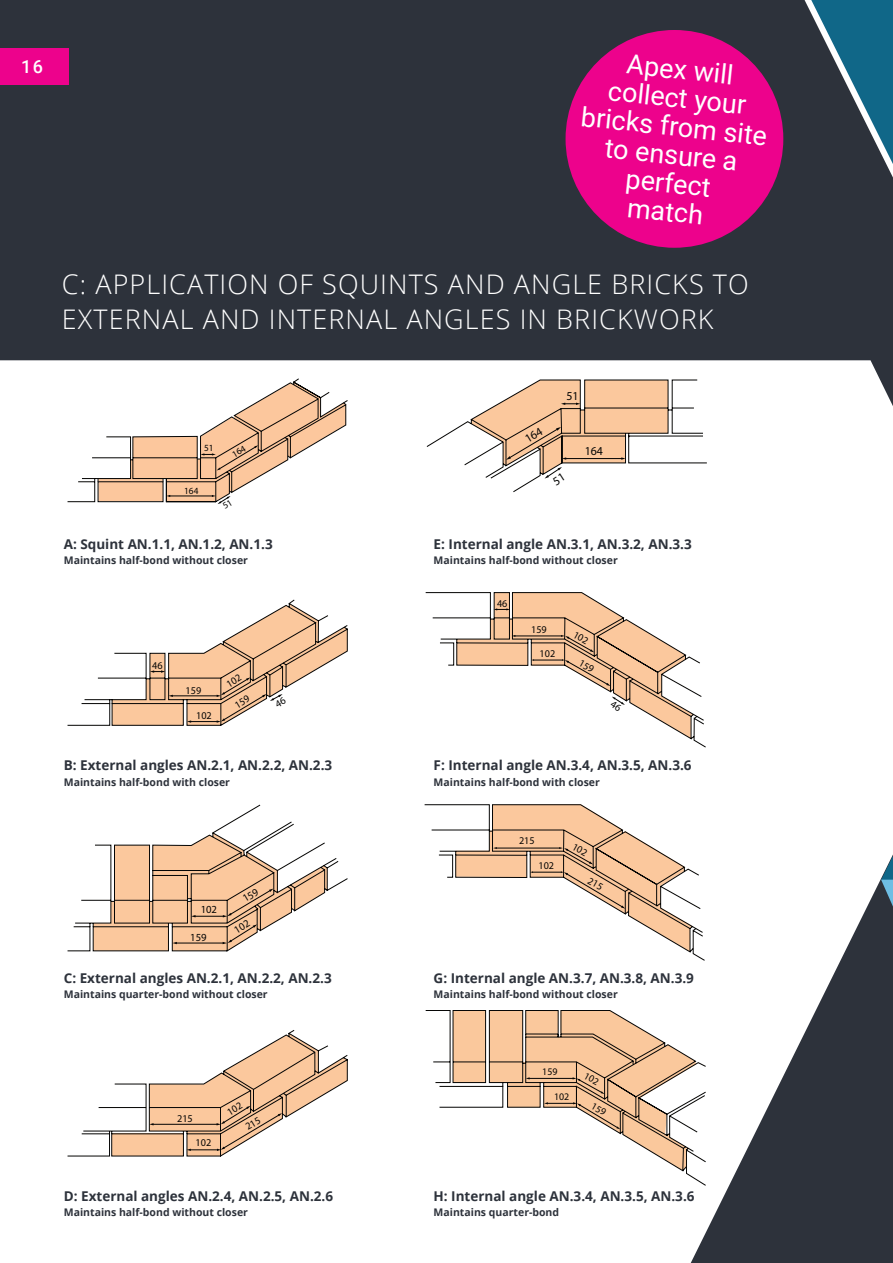
<style>
.page{position:relative;width:893px;height:1263px;background:#2d323b}
.page>*{position:absolute;margin:0;border:0;box-sizing:border-box;transform-origin:0 0}
.t1{font:300 27px/34.5px "Open Sans";letter-spacing:.04em;color:#fff}
.t2{font:27px/28.5px "Roboto";color:#fff;text-align:center}
.t3{font:500 18px "Roboto";color:#fff}
.t4{font:700 13.5px "Open Sans";color:#2d323b}
.t5{font:12.15px "Myriad Pro";color:#050504}
.t6{font:10.8px "Myriad Pro";color:#050504}
.t7{font:700 10.5px "Open Sans";color:#2d323b}
.t8{font:10.35px/22px "Myriad Pro";color:#050504;text-align:center}
.t9{font:10.05px "Myriad Pro";color:#050504}
.t10{font:9.45px "Myriad Pro";color:#050504}
</style>
<div class="page">
<div style="left:0;top:360px;width:793px;height:903px;background:#fff"></div>
<div style="left:0;top:49px;width:68px;height:36px;background:#ed028c"></div>
<svg style="left:68px;top:1030px;width:280px;height:127px;background:#efddcd"></svg>
<svg style="left:426px;top:1010px;width:280px;height:176px;background:#f5ebe3"></svg>
<svg style="left:793px;top:0;width:100px;height:1056px"></svg>
<div style="left:566px;top:30px;width:217px;height:218px;background:#ed028c;border-radius:50%"></div>
<svg style="left:68px;top:378px;width:280px;height:131px;background:#efddce"></svg>
<svg style="left:68px;top:600px;width:280px;height:126px;background:#eedccc"></svg>
<svg style="left:68px;top:805px;width:280px;height:146px;background:#f0dbca"></svg>
<svg style="left:427px;top:380px;width:280px;height:112px;background:#efdccc"></svg>
<svg style="left:426px;top:592px;width:280px;height:155px;background:#f0e0d3"></svg>
<svg style="left:425px;top:804px;width:280px;height:157px;background:#f1e1d3"></svg>
<svg style="left:508px;top:1010px;width:188px;height:161px;background:#e9d0b9"></svg>
<p class="t3" style="left:21px;top:54px;width:23px">16</p>
<p class="t2" style="left:628px;top:48px;width:109px;rotate:6deg">Apex will</p>
<p class="t2" style="left:610px;top:75px;width:140px;rotate:6deg">collect your</p>
<p class="t2" style="left:583px;top:101px;width:188px;rotate:6deg">bricks from site to ensure a</p>
<p class="t2" style="left:627px;top:163px;width:87px;rotate:6deg">perfect</p>
<p class="t2" style="left:629px;top:192px;width:78px;rotate:6deg">match</p>
<p class="t1" style="left:62px;top:266px;width:688px">C: APPLICATION OF SQUINTS AND ANGLE BRICKS TO<br>EXTERNAL AND INTERNAL ANGLES IN BRICKWORK</p>
<p class="t10" style="left:204px;top:442px;width:11px">51</p>
<p class="t10" style="left:184px;top:485px;width:16px">164</p>
<p class="t4" style="left:64px;top:535px;width:210px">A: Squint AN.1.1, AN.1.2, AN.1.3</p>
<p class="t7" style="left:64px;top:553px;width:186px">Maintains half-bond without closer</p>
<p class="t8" style="left:152px;top:655px;width:12px">46</p>
<p class="t8" style="left:186px;top:679px;width:17px">159</p>
<p class="t8" style="left:196px;top:704px;width:17px">102</p>
<p class="t8" style="left:218px;top:678px;width:21px;rotate:-32deg">102<br>159</p>
<p class="t4" style="left:64px;top:756px;width:270px">B: External angles AN.2.1, AN.2.2, AN.2.3</p>
<p class="t7" style="left:64px;top:774px;width:168px">Maintains half-bond with closer</p>
<p class="t6" style="left:201px;top:903px;width:18px">102</p>
<p class="t6" style="left:190px;top:931px;width:18px">159</p>
<p class="t4" style="left:64px;top:968px;width:269px">C: External angles AN.2.1, AN.2.2, AN.2.3</p>
<p class="t7" style="left:64px;top:987px;width:205px">Maintains quarter-bond without closer</p>
<p class="t5" style="left:566px;top:389px;width:14px">51</p>
<p class="t5" style="left:585px;top:444px;width:20px">164</p>
<p class="t4" style="left:434px;top:535px;width:260px">E: Internal angle AN.3.1, AN.3.2, AN.3.3</p>
<p class="t7" style="left:434px;top:553px;width:186px">Maintains half-bond without closer</p>
<p class="t8" style="left:497px;top:592px;width:12px">46</p>
<p class="t8" style="left:531px;top:619px;width:17px">159</p>
<p class="t8" style="left:540px;top:642px;width:17px">102</p>
<p class="t4" style="left:434px;top:756px;width:260px">F: Internal angle AN.3.4, AN.3.5, AN.3.6</p>
<p class="t7" style="left:434px;top:774px;width:168px">Maintains half-bond with closer</p>
<p class="t8" style="left:519px;top:829px;width:17px">215</p>
<p class="t8" style="left:538px;top:854px;width:17px">102</p>
<p class="t4" style="left:434px;top:968px;width:262px">G: Internal angle AN.3.7, AN.3.8, AN.3.9</p>
<p class="t7" style="left:434px;top:987px;width:186px">Maintains half-bond without closer</p>
<p class="t8" style="left:177px;top:1107px;width:17px">215</p>
<p class="t8" style="left:196px;top:1131px;width:17px">102</p>
<p class="t8" style="left:228px;top:1099px;width:17px;text-align:left;text-indent:-8px;rotate:-32deg">102<br>215</p>
<p class="t4" style="left:64px;top:1186px;width:271px">D: External angles AN.2.4, AN.2.5, AN.2.6</p>
<p class="t7" style="left:64px;top:1204px;width:186px">Maintains half-bond without closer</p>
<p class="t9" style="left:542px;top:1066px;width:17px">159</p>
<p class="t9" style="left:554px;top:1091px;width:17px">102</p>
<p class="t4" style="left:434px;top:1186px;width:262px">H: Internal angle AN.3.4, AN.3.5, AN.3.6</p>
<p class="t7" style="left:434px;top:1204px;width:127px">Maintains quarter-bond</p>
</div>
